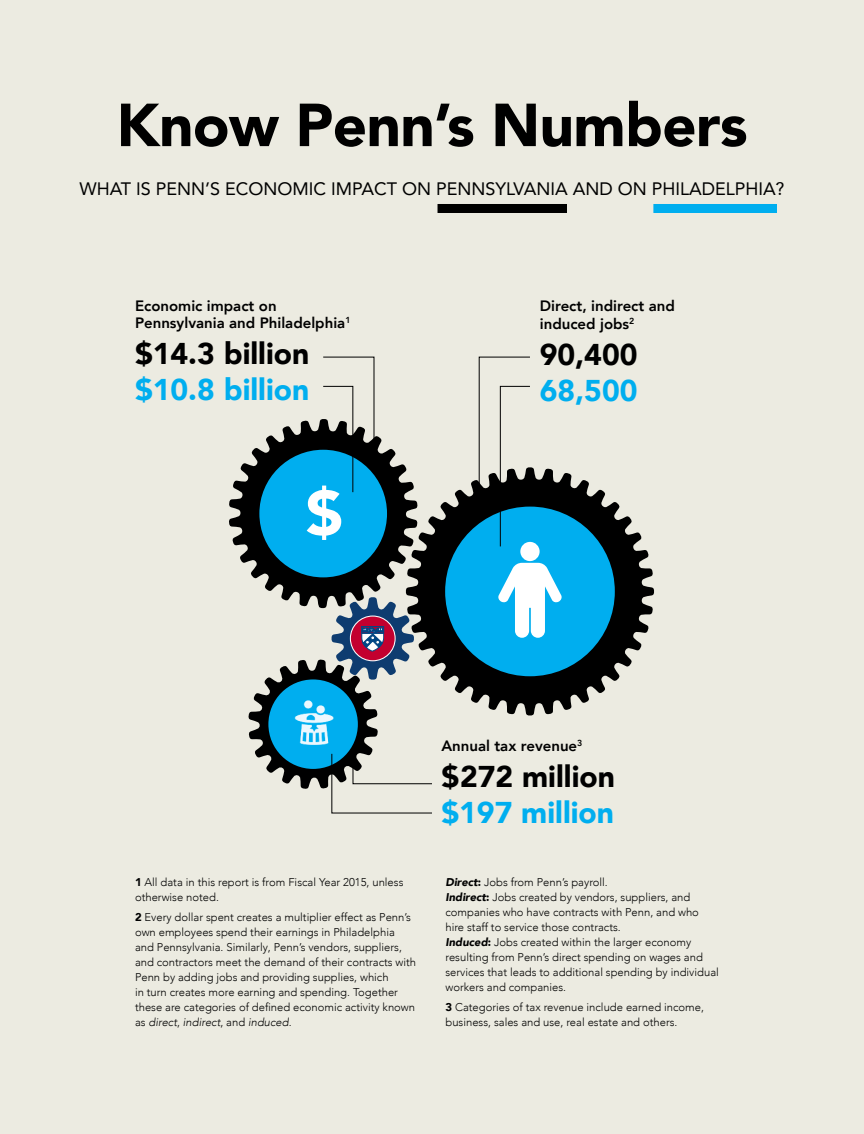
<style>
.page{position:relative;width:864px;height:1134px;background:#ecebe1}
.page>*{position:absolute;margin:0;border:0;box-sizing:border-box;transform-origin:0 0}
.t1{font:900 62.4px "Avenir";color:#fff}
.t2{font:900 60px "Avenir LT Com";letter-spacing:-.01em;color:#000}
.t3{font:900 30px "Avenir LT Com";color:#000}
.t4{font:900 30px "Avenir LT Com";color:#00aeef}
.t5{font:18px "Avenir LT Com";color:#000}
.t6{font:800 15px/17.2px "Avenir LT Com";color:#000}
.t7{font:300 11.25px/15px "Avenir LT Com";color:#000}
.s1{font-weight:900}
.s2{font-style:italic}
.s3{font-weight:900;font-style:italic}
</style>
<div class="page">
<svg style="left:433px;top:467px;width:221px;height:248px;fill:#000"></svg>
<div style="left:445px;top:507px;width:170px;height:169px;background:#00aeef;border-radius:50%"></div>
<svg style="left:479px;top:357px;width:83px;height:281px"></svg>
<svg style="left:229px;top:357px;width:204px;height:457px"></svg>
<div style="left:438px;top:204px;width:129px;height:9px;background:#000"></div>
<div style="left:653px;top:204px;width:124px;height:9px;background:#00aeef"></div>
<h2 class="t2" style="left:116px;top:89px;width:633px">Know Penn’s Numbers</h2>
<h3 class="t5" style="left:79px;top:177px;width:707px">WHAT IS PENN’S ECONOMIC IMPACT ON PENNSYLVANIA AND ON PHILADELPHIA?</h3>
<h3 class="t6" style="left:135px;top:297px;width:217px">Economic impact on<br>Pennsylvania and Philadelphia<sup>1</sup></h3>
<h3 class="t3" style="left:135px;top:336px;width:176px">$14.3 billion</h3>
<h3 class="t4" style="left:135px;top:372px;width:176px">$10.8 billion</h3>
<h1 class="t1" style="left:306px;top:475px;width:38px">$</h1>
<h3 class="t6" style="left:540px;top:297px;width:137px;line-height:18px">Direct, indirect and induced jobs<sup>2</sup></h3>
<h3 class="t3" style="left:540px;top:336px;width:99px">90,400</h3>
<h3 class="t4" style="left:540px;top:372px;width:99px">68,500</h3>
<p class="t7" style="left:135px;top:875px;width:270px"><span class="s1">1</span> All data in this report is from Fiscal Year 2015, unless otherwise noted.</p>
<p class="t7" style="left:135px;top:910px;width:283px"><span class="s1">2</span> Every dollar spent creates a multiplier effect as Penn’s own employees spend their earnings in Philadelphia and Pennsylvania. Similarly, Penn’s vendors, suppliers, and contractors meet the demand of their contracts with Penn by adding jobs and providing supplies, which<br>in turn creates more earning and spending. Together these are categories of defined economic activity known as <span class="s2">direct</span>, <span class="s2">indirect</span>, and <span class="s2">induced</span>.</p>
<h3 class="t6" style="left:441px;top:738px;width:143px">Annual tax revenue<sup>3</sup></h3>
<h3 class="t3" style="left:441px;top:759px;width:175px">$272 million</h3>
<h3 class="t4" style="left:441px;top:795px;width:174px">$197 million</h3>
<p class="t7" style="left:446px;top:875px;width:275px"><span class="s3">Direct</span><span class="s1">:</span> Jobs from Penn’s payroll.<br><span class="s3">Indirect</span><span class="s1">:</span> Jobs created by vendors, suppliers, and companies who have contracts with Penn, and who hire staff to service those contracts.<br><span class="s3">Induced</span><span class="s1">:</span> Jobs created within the larger economy resulting from Penn’s direct spending on wages and services that leads to additional spending by individual workers and companies.</p>
<p class="t7" style="left:446px;top:1000px;width:260px"><span class="s1">3</span> Categories of tax revenue include earned income, business, sales and use, real estate and others.</p>
</div>
